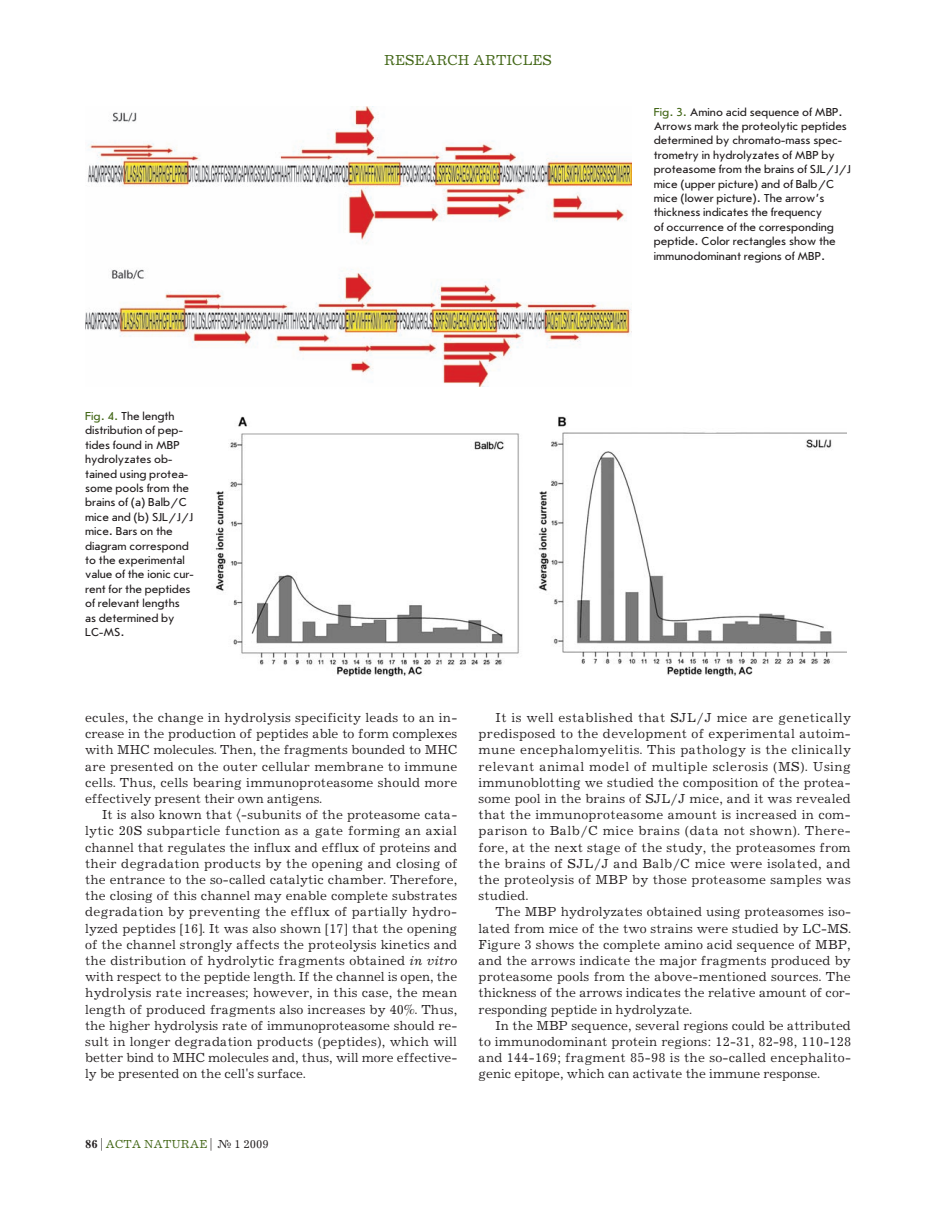
<style>
.page{position:relative;width:936px;height:1212px;background:#fff}
.page>*{position:absolute;margin:0;border:0;box-sizing:border-box;transform-origin:0 0}
.t1{font:15px "Journal C";color:#426616}
.t2{font:13.5px/16.2px "Journal C";letter-spacing:.005em;color:#231f20;text-align:justify}
.t3{font:12px/14.4px "Journal Sans C";color:#231f20}
.t4{font:12px "Journal C";color:#426616}
.s1{color:#426616}
.s2{font-style:italic}
.s3{font-weight:700;color:#231f20}
.s4{color:#231f20}
</style>
<div class="page">
<img style="left:85px;top:106px;width:546px;height:281px">
<img style="left:215px;top:416px;width:631px;height:261px">
<p class="t3" style="left:85px;top:409px;width:110px"><span class="s1">Fig. 4.</span> The length distribution of pep‑ tides found in MBP hydrolyzates ob‑ tained using protea‑ some pools from the brains of (a) Balb/C mice and (b) SJL/J/J mice. Bars on the diagram correspond to the experimental value of the ionic cur‑ rent for the peptides of relevant lengths as determined by<br>LC-MS.</p>
<p class="t1" style="left:384px;top:52px;width:169px">RESEARCH ARTICLES</p>
<p class="t3" style="left:653px;top:105px;width:199px"><span class="s1">Fig. 3.</span> Amino acid sequence of MBP.<br>Arrows mark the proteolytic peptides determined by chromato-mass spec‑ trometry in hydrolyzates of MBP by proteasome from the brains of SJL/J/J mice (upper picture) and of Balb/C mice (lower picture). The arrow’s thickness indicates the frequency<br>of occurrence of the corresponding peptide. Color rectangles show the immunodominant regions of MBP.</p>
<p class="t2" style="left:85px;top:710px;width:374px;text-align:left">ecules, the change in hydrolysis specificity leads to an in&shy;crease in the production of peptides able to form complexes with MHC molecules. Then, the fragments bounded to MHC are presented on the outer cellular membrane to immune cells. Thus, cells bearing immunoproteasome should more effectively present their own antigens.</p>
<p class="t2" style="left:85px;top:807px;width:374px;text-indent:17px">It is also known that 〈-subunits of the proteasome cata&shy;lytic 20S subparticle function as a gate forming an axial channel that regulates the influx and efflux of proteins and their degradation products by the opening and closing of the entrance to the so-called catalytic chamber. Therefore, the closing of this channel may enable complete substrates degradation by preventing the efflux of partially hydro&shy;lyzed peptides [16]. It was also shown [17] that the opening of the channel strongly affects the proteolysis kinetics and the distribution of hydrolytic fragments obtained <span class="s2">in vitro </span>with respect to the peptide length. If the channel is open, the hydrolysis rate increases; however, in this case, the mean length of produced fragments also increases by 40%. Thus, the higher hydrolysis rate of immunoproteasome should re&shy;sult in longer degradation products (peptides), which will better bind to MHC molecules and, thus, will more effective&shy;ly be presented on the cell's surface.</p>
<p class="t2" style="left:478px;top:710px;width:374px;text-indent:17px">It is well established that SJL/J mice are genetically predisposed to the development of experimental autoim&shy;mune encephalomyelitis. This pathology is the clinically relevant animal model of multiple sclerosis (MS). Using immunoblotting we studied the composition of the protea&shy;some pool in the brains of SJL/J mice, and it was revealed that the immunoproteasome amount is increased in com&shy;parison to Balb/C mice brains (data not shown). There&shy;fore, at the next stage of the study, the proteasomes from the brains of SJL/J and Balb/C mice were isolated, and the proteolysis of MBP by those proteasome samples was studied.</p>
<p class="t2" style="left:478px;top:904px;width:374px;text-indent:17px">The MBP hydrolyzates obtained using proteasomes iso&shy;lated from mice of the two strains were studied by LC-MS.<br>Figure 3 shows the complete amino acid sequence of MBP, and the arrows indicate the major fragments produced by proteasome pools from the above-mentioned sources. The thickness of the arrows indicates the relative amount of cor&shy;responding peptide in hydrolyzate.</p>
<p class="t2" style="left:478px;top:1018px;width:374px;text-indent:17px">In the MBP sequence, several regions could be attributed to immunodominant protein regions: 12-31, 82-98, 110-128 and 144-169; fragment 85-98 is the so-called encephalito&shy;genic epitope, which can activate the immune response.</p>
<p class="t4" style="left:85px;top:1137px;width:185px"><span class="s3">86</span> <span class="s4">|</span> Acta naturae <span class="s4">| № 1 2009</span></p>
</div>
